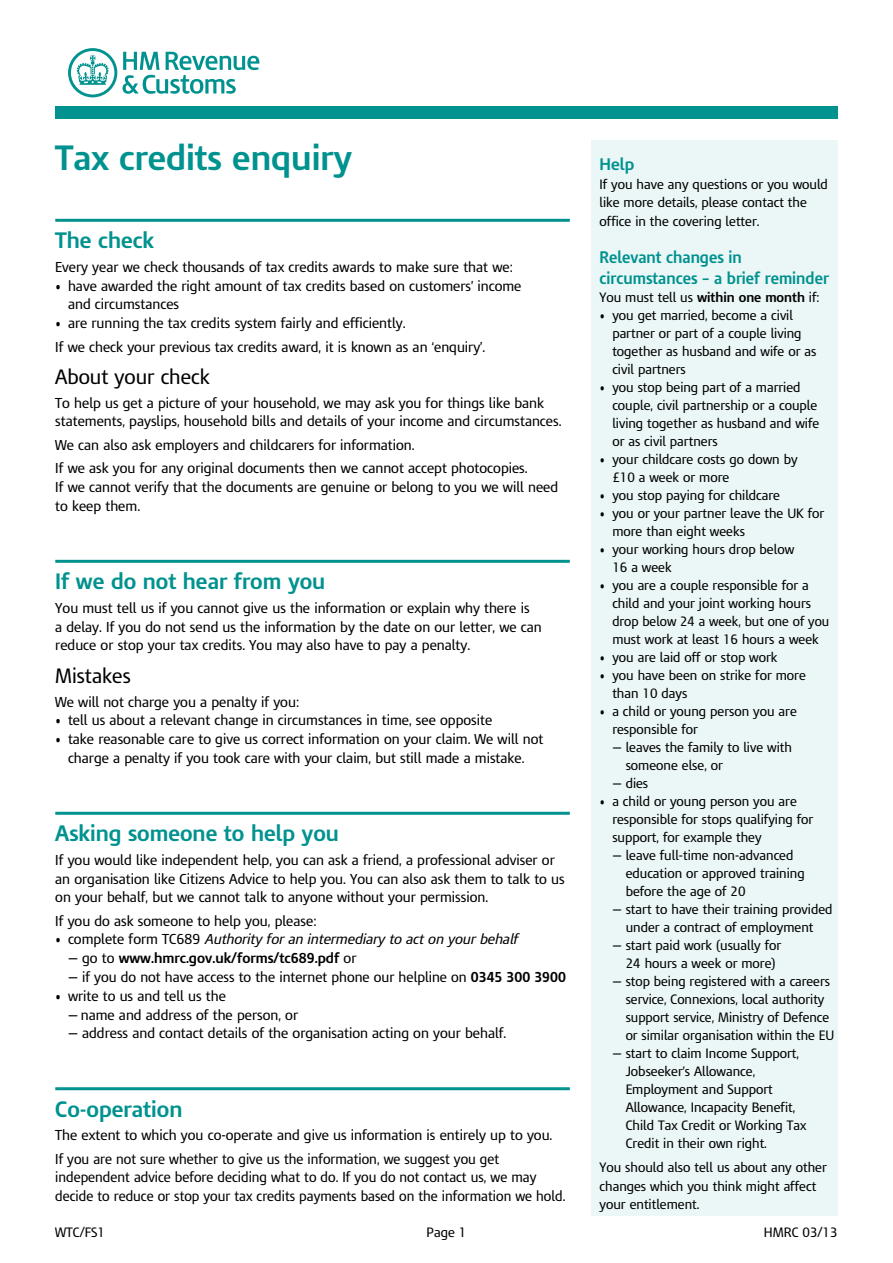
<style>
.page{position:relative;width:893px;height:1263px;background:#fff}
.page>*{position:absolute;margin:0;border:0;box-sizing:border-box;transform-origin:0 0}
.t1{font:700 33px "HMRC Modena";color:#00928f}
.t2{font:700 21px "HMRC Modena";color:#00928f}
.t3{font:19.5px "HMRC Modena";color:#000}
.t4{font:700 15.75px/20.2px "HMRC Modena";color:#00928f;scale:.95 1}
.t5{font:700 15.75px "HMRC Modena";color:#00928f}
.t6{font:13.5px/18.8px "HMRC Modena";color:#000}
.t7{font:italic 13.5px "HMRC Modena";color:#000}
.t8{font:700 13.5px "HMRC Modena";color:#000}
.t9{font:12.75px/18px "HMRC Modena";color:#000}
.s1{font-weight:700}
.s2{font-style:normal}
.s3{font-weight:400}
</style>
<div class="page">
<svg style="left:68px;top:48px;width:191px;height:49px"></svg>
<div style="left:55px;top:106px;width:783px;height:13px;background:#00928f"></div>
<div style="left:591px;top:140px;width:247px;height:1076px;background:#ebf6f6"></div>
<hr style="left:55px;top:219px;width:515px;height:3px;background:#00928f">
<hr style="left:55px;top:560px;width:515px;height:3px;background:#00928f">
<hr style="left:55px;top:812px;width:515px;height:3px;background:#00928f">
<hr style="left:55px;top:1087px;width:515px;height:3px;background:#00928f">
<h1 class="t1" style="left:55px;top:138px;width:298px">Tax credits enquiry</h1>
<p class="t5" style="left:600px;top:154px;width:36px">Help</p>
<p class="t9" style="left:600px;top:174px;width:230px;line-height:18.8px">If you have any questions or you would like more details, please contact the office in the covering letter.</p>
<p class="t4" style="left:600px;top:247px;width:243px">Relevant changes in circumstances – a brief reminder</p>
<p class="t9" style="left:600px;top:289px;width:221px">You must tell us <span class="s1">within one month</span> if:</p>
<p class="t9" style="left:612px;top:307px;width:206px;text-indent:-13px">• you get married, become a civil partner or part of a couple living together as husband and wife or as civil partners</p>
<p class="t9" style="left:612px;top:379px;width:208px;text-indent:-13px">• you stop being part of a married couple, civil partnership or a couple living together as husband and wife or as civil partners</p>
<p class="t9" style="left:612px;top:451px;width:187px;text-indent:-13px">• your childcare costs go down by £10 a week or more</p>
<p class="t9" style="left:600px;top:487px;width:182px">• you stop paying for childcare</p>
<p class="t9" style="left:612px;top:505px;width:214px;text-indent:-13px">• you or your partner leave the UK for more than eight weeks</p>
<p class="t9" style="left:612px;top:541px;width:183px;text-indent:-13px">• your working hours drop below<br>16 a week</p>
<p class="t9" style="left:612px;top:577px;width:218px;text-indent:-13px">• you are a couple responsible for a child and your joint working hours drop below 24 a week, but one of you must work at least 16 hours a week</p>
<p class="t9" style="left:600px;top:649px;width:179px">• you are laid off or stop work</p>
<p class="t9" style="left:612px;top:667px;width:195px;text-indent:-13px">• you have been on strike for more than 10 days</p>
<p class="t9" style="left:612px;top:703px;width:186px;text-indent:-13px">• a child or young person you are responsible for</p>
<p class="t9" style="left:626px;top:739px;width:168px;text-indent:-13px">— leaves the family to live with someone else, or</p>
<p class="t9" style="left:612px;top:775px;width:37px">— dies</p>
<p class="t9" style="left:612px;top:793px;width:203px;text-indent:-13px">• a child or young person you are responsible for stops qualifying for support, for example they</p>
<p class="t9" style="left:626px;top:847px;width:181px;text-indent:-13px">— leave full-time non-advanced education or approved training before the age of 20</p>
<p class="t9" style="left:612px;top:901px;width:222px;text-align:center">— start to have their training provided under a contract of employment</p>
<p class="t9" style="left:612px;top:937px;width:170px;text-align:center">— start paid work (usually for<br>24 hours a week or more)</p>
<p class="t9" style="left:626px;top:973px;width:210px;text-indent:-13px">— stop being registered with a careers service, Connexions, local authority support service, Ministry of Defence or similar organisation within the EU</p>
<p class="t9" style="left:626px;top:1045px;width:182px;text-indent:-13px">— start to claim Income Support,<br>Jobseeker’s Allowance,<br>Employment and Support<br>Allowance, Incapacity Benefit,<br>Child Tax Credit or Working Tax<br>Credit in their own right.</p>
<p class="t9" style="left:600px;top:1158px;width:229px;line-height:18.8px">You should also tell us about any other changes which you think might affect your entitlement.</p>
<h2 class="t2" style="left:55px;top:228px;width:100px">The check</h2>
<p class="t6" style="left:55px;top:257px;width:459px">Every year we check thousands of tax credits awards to make sure that we:</p>
<p class="t6" style="left:68px;top:276px;width:455px;text-indent:-13px">• have awarded the right amount of tax credits based on customers’ income and circumstances</p>
<p class="t6" style="left:55px;top:311px;width:432px;line-height:23.4px">• are running the tax credits system fairly and efficiently.<br>If we check your previous tax credits award, it is known as an ‘enquiry’.</p>
<h3 class="t3" style="left:55px;top:365px;width:156px">About your check</h3>
<p class="t6" style="left:55px;top:393px;width:508px">To help us get a picture of your household, we may ask you for things like bank statements, payslips, household bills and details of your income and circumstances.</p>
<p class="t6" style="left:55px;top:433px;width:474px;line-height:23.4px">We can also ask employers and childcarers for information.<br>If we ask you for any original documents then we cannot accept photocopies.</p>
<p class="t6" style="left:55px;top:478px;width:504px">If we cannot verify that the documents are genuine or belong to you we will need to keep them.</p>
<h2 class="t2" style="left:55px;top:569px;width:272px">If we do not hear from you</h2>
<p class="t6" style="left:55px;top:598px;width:488px">You must tell us if you cannot give us the information or explain why there is<br>a delay. If you do not send us the information by the date on our letter, we can reduce or stop your tax credits. You may also have to pay a penalty.</p>
<h3 class="t3" style="left:55px;top:664px;width:77px">Mistakes</h3>
<p class="t6" style="left:55px;top:692px;width:245px">We will not charge you a penalty if you:</p>
<p class="t6" style="left:55px;top:711px;width:438px">• tell us about a relevant change in circumstances in time, see opposite</p>
<p class="t6" style="left:55px;top:730px;width:490px;text-align:center">• take reasonable care to give us correct information on your claim. We will not charge a penalty if you took care with your claim, but still made a mistake.</p>
<h2 class="t2" style="left:55px;top:821px;width:285px">Asking someone to help you</h2>
<p class="t6" style="left:55px;top:850px;width:511px">If you would like independent help, you can ask a friend, a professional adviser or an organisation like Citizens Advice to help you. You can also ask them to talk to us on your behalf, but we cannot talk to anyone without your permission.</p>
<p class="t6" style="left:55px;top:911px;width:263px">If you do ask someone to help you, please:</p>
<p class="t7" style="left:55px;top:932px;width:464px"><span class="s2">• complete form TC689</span> Authority for an intermediary to act on your behalf</p>
<p class="t8" style="left:68px;top:950px;width:290px"><span class="s3">— go to</span> www.hmrc.gov.uk/forms/tc689.pdf <span class="s3">or</span></p>
<p class="t6" style="left:68px;top:968px;width:499px">— if you do not have access to the internet phone our helpline on <span class="s1">0345 300 3900</span></p>
<p class="t6" style="left:55px;top:986px;width:172px">• write to us and tell us the</p>
<p class="t6" style="left:68px;top:1005px;width:232px">— name and address of the person, or</p>
<p class="t6" style="left:68px;top:1024px;width:440px">— address and contact details of the organisation acting on your behalf.</p>
<h2 class="t2" style="left:55px;top:1096px;width:129px">Co-operation</h2>
<p class="t6" style="left:55px;top:1123px;width:499px;line-height:23.4px">The extent to which you co-operate and give us information is entirely up to you.<br>If you are not sure whether to give us the information, we suggest you get</p>
<p class="t6" style="left:55px;top:1168px;width:512px">independent advice before deciding what to do. If you do not contact us, we may decide to reduce or stop your tax credits payments based on the information we hold.</p>
<p class="t9" style="left:55px;top:1224px;width:51px">WTC/FS1</p>
<p class="t9" style="left:427px;top:1224px;width:41px">Page 1</p>
<p class="t9" style="left:764px;top:1224px;width:75px">HMRC 03/13</p>
</div>
